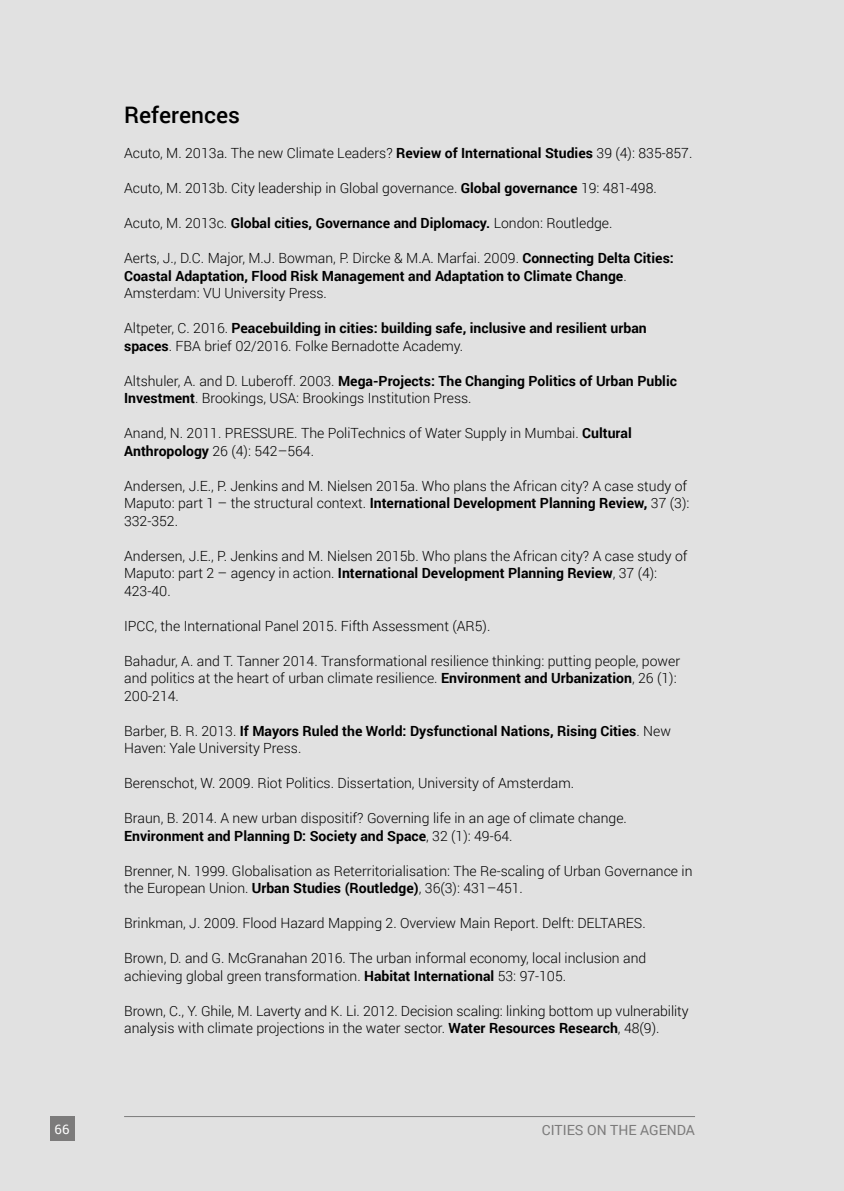
<style>
.page{position:relative;width:844px;height:1191px;background:#fff}
.page>*{position:absolute;margin:0;border:0;box-sizing:border-box;transform-origin:0 0}
.t1{font:500 22.75px "Roboto";color:#000}
.t2{font:300 14px/17.5px "Roboto";color:#000}
.t3{font:700 14px/17.5px "Roboto";color:#000}
.t4{font:14px "Roboto";color:#7c7b7b}
.t5{font:13.12px "Roboto";color:#fff}
.s1{font-weight:700}
.s2{font-weight:300}
</style>
<div class="page">
<div style="left:0;top:0;width:843px;height:1191px;background:#e1e1e1"></div>
<div style="left:50px;top:1116px;width:24px;height:25px;background:#7c7b7b"></div>
<hr style="left:124px;top:1116px;width:570px;height:1px;background:#7c7b7b">
<h1 class="t1" style="left:124px;top:99px;width:117px">References</h1>
<p class="t2" style="left:124px;top:144px;width:569px">Acuto, M. 2013a. The new Climate Leaders? <span class="s1">Review of International Studies</span> 39 (4): 835-857.</p>
<p class="t2" style="left:124px;top:179px;width:534px">Acuto, M. 2013b. City leadership in Global governance. <span class="s1">Global governance</span> 19: 481-498.</p>
<p class="t3" style="left:124px;top:214px;width:489px"><span class="s2">Acuto, M. 2013c.</span> Global cities, Governance and Diplomacy. <span class="s2">London: Routledge.</span></p>
<p class="t3" style="left:124px;top:249px;width:551px"><span class="s2">Aerts, J., D.C. Major, M.J. Bowman, P. Dircke &amp; M.A. Marfai. 2009.</span> Connecting Delta Cities:<br>Coastal Adaptation, Flood Risk Management and Adaptation to Climate Change<span class="s2">.<br>Amsterdam: VU University Press.</span></p>
<p class="t3" style="left:124px;top:319px;width:524px"><span class="s2">Altpeter, C. 2016.</span> Peacebuilding in cities: building safe, inclusive and resilient urban spaces<span class="s2">. FBA brief 02/2016. Folke Bernadotte Academy.</span></p>
<p class="t2" style="left:124px;top:371px;width:554px">Altshuler, A. and D. Luberoff. 2003. <span class="s1">Mega-Projects: The Changing Politics of Urban Public<br>Investment</span>. Brookings, USA: Brookings Institution Press.</p>
<p class="t2" style="left:124px;top:424px;width:509px">Anand, N. 2011. PRESSURE. The PoliTechnics of Water Supply in Mumbai. <span class="s1">Cultural<br>Anthropology</span> 26 (4): 542–564.</p>
<p class="t2" style="left:124px;top:476px;width:566px">Andersen, J.E., P. Jenkins and M. Nielsen 2015a. Who plans the African city? A case study of<br>Maputo: part 1 – the structural context. <span class="s1">International Development Planning Review,</span> 37 (3):<br>332-352.</p>
<p class="t2" style="left:124px;top:546px;width:564px">Andersen, J.E., P. Jenkins and M. Nielsen 2015b. Who plans the African city? A case study of<br>Maputo: part 2 – agency in action. <span class="s1">International Development Planning Review</span>, 37 (4):<br>423-40.</p>
<p class="t2" style="left:124px;top:616px;width:368px">IPCC, the International Panel 2015. Fifth Assessment (AR5).</p>
<p class="t2" style="left:124px;top:651px;width:557px">Bahadur, A. and T. Tanner 2014. Transformational resilience thinking: putting people, power and politics at the heart of urban climate resilience. <span class="s1">Environment and Urbanization</span>, 26 (1):<br>200-214.</p>
<p class="t3" style="left:124px;top:721px;width:548px"><span class="s2">Barber, B. R. 2013.</span> If Mayors Ruled the World: Dysfunctional Nations, Rising Cities<span class="s2">. New<br>Haven: Yale University Press.</span></p>
<p class="t2" style="left:124px;top:774px;width:451px">Berenschot, W. 2009. Riot Politics. Dissertation, University of Amsterdam.</p>
<p class="t2" style="left:124px;top:809px;width:504px">Braun, B. 2014. A new urban dispositif? Governing life in an age of climate change.<br><span class="s1">Environment and Planning D: Society and Space</span>, 32 (1): 49-64.</p>
<p class="t2" style="left:124px;top:861px;width:569px">Brenner, N. 1999. Globalisation as Reterritorialisation: The Re-scaling of Urban Governance in the European Union. <span class="s1">Urban Studies (Routledge)</span>, 36(3): 431–451.</p>
<p class="t2" style="left:124px;top:914px;width:523px">Brinkman, J. 2009. Flood Hazard Mapping 2. Overview Main Report. Delft: DELTARES.</p>
<p class="t2" style="left:124px;top:949px;width:523px">Brown, D. and G. McGranahan 2016. The urban informal economy, local inclusion and achieving global green transformation. <span class="s1">Habitat International</span> 53: 97-105.</p>
<p class="t2" style="left:124px;top:1001px;width:566px">Brown, C., Y. Ghile, M. Laverty and K. Li. 2012. Decision scaling: linking bottom‐up vulnerability analysis with climate projections in the water sector. <span class="s1">Water Resources Research</span>, 48(9).</p>
<p class="t5" style="left:55px;top:1119px;width:16px">66</p>
<p class="t4" style="left:542px;top:1120px;width:154px">CITIES ON THE AGENDA</p>
</div>
